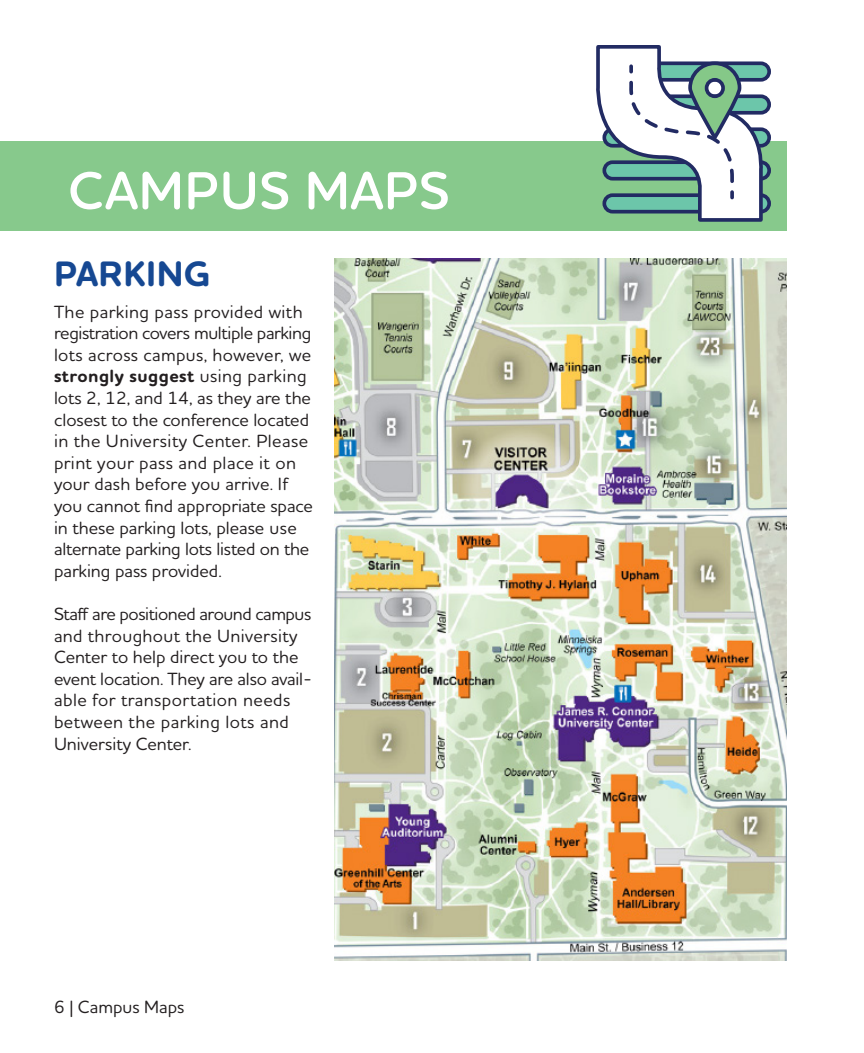
<style>
.page{position:relative;width:864px;height:1053px;background:#fff}
.page>*{position:absolute;margin:0;border:0;box-sizing:border-box;transform-origin:0 0}
.t1{font:600 54px "Houschka Rounded";letter-spacing:.015em;color:#fff}
.t2{font:700 36px "Houschka Rounded";letter-spacing:.015em;color:#164892}
.t3{font:500 18px/21.6px "Houschka Rounded";color:#231f20}
.s1{font-weight:700}
</style>
<div class="page">
<div style="left:0;top:142px;width:786px;height:89px;background:#87c98c"></div>
<svg style="left:596px;top:45px;width:173px;height:177px"></svg>
<img style="left:335px;top:258px;width:451px;height:703px">
<p class="t1" style="left:68px;top:156px;width:383px">CAMPUS MAPS</p>
<p class="t2" style="left:54px;top:250px;width:158px">PARKING</p>
<p class="t3" style="left:54px;top:300px;width:260px">The parking pass provided with registration covers multiple parking lots across campus, however, we <span class="s1">strongly suggest</span> using parking lots 2, 12, and 14, as they are the closest to the conference located in the University Center. Please print your pass and place it on your dash before you arrive. If you cannot find appropriate space in these parking lots, please use alternate parking lots listed on the parking pass provided.</p>
<p class="t3" style="left:54px;top:602px;width:260px">Staff are positioned around campus and throughout the University<br>Center to help direct you to the event location. They are also avail&shy;able for transportation needs between the parking lots and<br>University Center.</p>
<p class="t3" style="left:54px;top:995px;width:132px">6 | Campus Maps</p>
</div>
